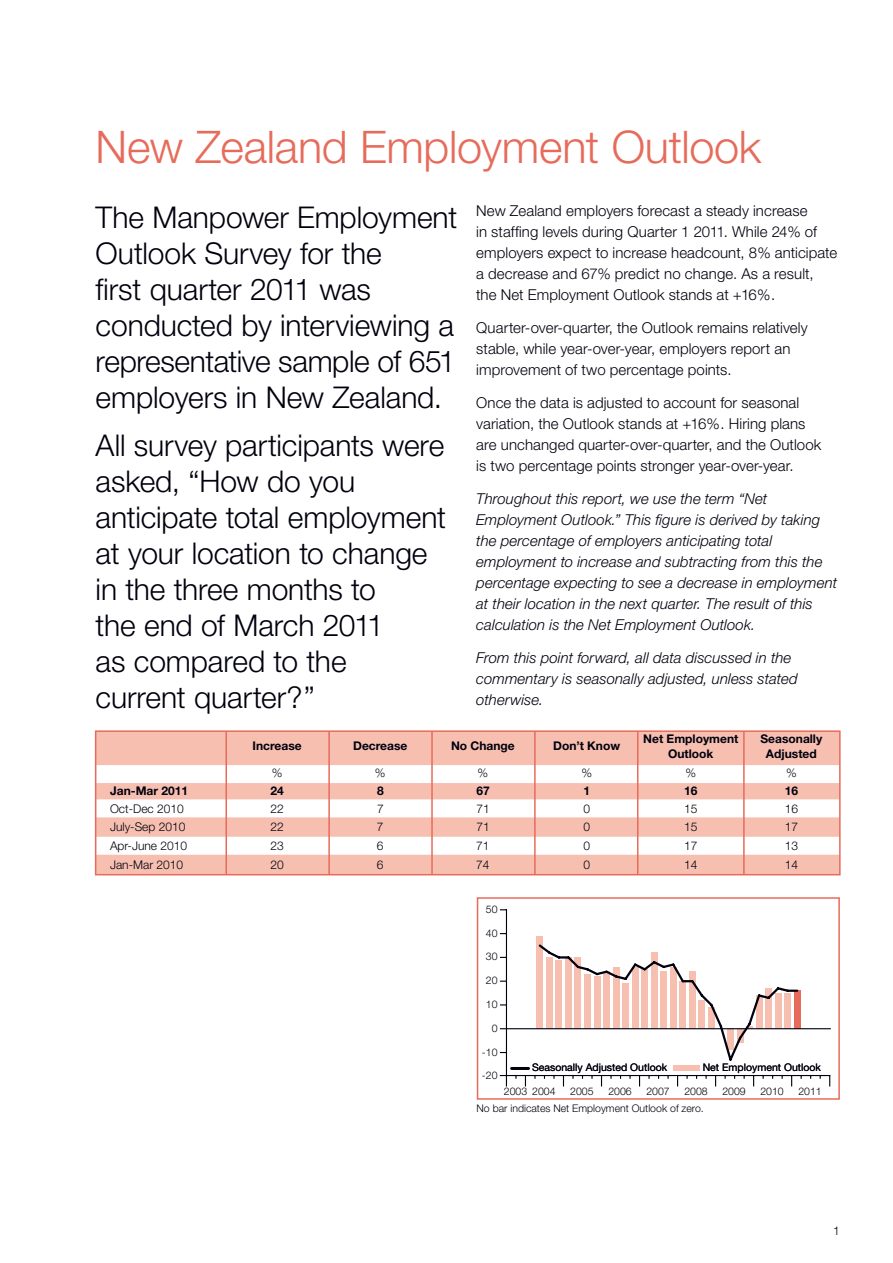
<style>
.page{position:relative;width:893px;height:1263px;background:#fff}
.page>*{position:absolute;margin:0;border:0;box-sizing:border-box;transform-origin:0 0}
.t1{font:300 45px "Helvetica Neue";letter-spacing:-.005em;color:#e76b5b}
.t2{font:300 30px/36px "Helvetica Neue";letter-spacing:-.005em;color:#00000e}
.t3{font:300 15px/21px "Helvetica Neue";letter-spacing:.005em;color:#00000e}
.t4{font:italic 300 15px/21px "Helvetica Neue";letter-spacing:.005em;color:#00000e}
.t5{font:300 12px "Helvetica Neue";color:#00000e}
.t6{font:700 12px/14.4px "Helvetica Neue";color:#00000e;text-align:center}
.t7{font:300 10.5px "Helvetica Neue";color:#00000e}
.t8{font:10.5px "Helvetica Neue";color:#00000e}
</style>
<div class="page">
<div style="left:96px;top:731px;width:744px;height:144px;background:#f6bfb0"></div>
<div style="left:96px;top:837px;width:744px;height:18px;background:#fff"></div>
<div style="left:96px;top:765px;width:744px;height:18px;background:#fff"></div>
<div style="left:96px;top:799px;width:744px;height:18px;background:#fff"></div>
<hr style="left:743px;top:731px;width:2px;height:144px;background:#e76b5b">
<hr style="left:637px;top:731px;width:1px;height:144px;background:#e76b5b">
<hr style="left:534px;top:731px;width:2px;height:143px;background:#e76b5b">
<hr style="left:431px;top:731px;width:2px;height:143px;background:#e76b5b">
<hr style="left:328px;top:731px;width:2px;height:144px;background:#e76b5b">
<hr style="left:225px;top:731px;width:2px;height:143px;background:#e76b5b">
<div style="left:95px;top:730px;width:745px;height:145px;border:2px solid #e76b5b"></div>
<div style="left:536px;top:936px;width:7px;height:93px;background:#f6bfb0"></div>
<div style="left:794px;top:991px;width:6px;height:38px;background:#e76b5b"></div>
<hr style="left:506px;top:909px;width:1px;height:168px;background:#00000e">
<svg style="left:500px;top:980px;width:6px;height:2px"></svg>
<hr style="left:500px;top:1028px;width:331px;height:1px;background:#00000e">
<div style="left:674px;top:1065px;width:26px;height:5px;background:#f6bfb0"></div>
<hr style="left:512px;top:1067px;width:16px;height:3px;background:#00000e">
<hr style="left:500px;top:1075px;width:330px;height:1px;background:#00000e">
<svg style="left:537px;top:944px;width:262px;height:117px"></svg>
<div style="left:477px;top:897px;width:363px;height:203px;border:2px solid #e76b5b"></div>
<h1 class="t1" style="left:96px;top:120px;width:667px">New Zealand Employment Outlook</h1>
<h2 class="t2" style="left:96px;top:198px;width:363px">The Manpower Employment<br>Outlook Survey for the<br>first quarter 2011 was conducted by interviewing a representative sample of 651 employers in New Zealand.</h2>
<h2 class="t2" style="left:96px;top:426px;width:352px">All survey participants were asked, “How do you anticipate total employment at your location to change in the three months to<br>the end of March 2011<br>as compared to the<br>current quarter?”</h2>
<p class="t3" style="left:476px;top:200px;width:362px">New Zealand employers forecast a steady increase<br>in staffing levels during Quarter 1 2011. While 24% of employers expect to increase headcount, 8% anticipate a decrease and 67% predict no change. As a result, the Net Employment Outlook stands at +16%.</p>
<p class="t3" style="left:476px;top:317px;width:333px">Quarter-over-quarter, the Outlook remains relatively stable, while year-over-year, employers report an improvement of two percentage points.</p>
<p class="t3" style="left:476px;top:392px;width:346px">Once the data is adjusted to account for seasonal variation, the Outlook stands at +16%. Hiring plans are unchanged quarter-over-quarter, and the Outlook is two percentage points stronger year-over-year.</p>
<p class="t4" style="left:476px;top:488px;width:362px">Throughout this report, we use the term “Net Employment Outlook.” This figure is derived by taking the percentage of employers anticipating total employment to increase and subtracting from this the percentage expecting to see a decrease in employment at their location in the next quarter. The result of this calculation is the Net Employment Outlook.</p>
<p class="t4" style="left:476px;top:647px;width:323px">From this point forward, all data discussed in the commentary is seasonally adjusted, unless stated otherwise.</p>
<p class="t6" style="left:253px;top:739px;width:51px">Increase</p>
<p class="t6" style="left:353px;top:739px;width:56px">Decrease</p>
<p class="t6" style="left:451px;top:739px;width:65px">No Change</p>
<p class="t6" style="left:553px;top:739px;width:68px">Don’t Know</p>
<p class="t6" style="left:643px;top:731px;width:97px">Net Employment<br>Outlook</p>
<p class="t6" style="left:760px;top:731px;width:63px">Seasonally<br>Adjusted</p>
<p class="t5" style="left:272px;top:765px;width:12px">%</p>
<p class="t5" style="left:375px;top:765px;width:12px">%</p>
<p class="t5" style="left:478px;top:765px;width:12px">%</p>
<p class="t5" style="left:581px;top:765px;width:12px">%</p>
<p class="t5" style="left:685px;top:765px;width:12px">%</p>
<p class="t5" style="left:786px;top:765px;width:12px">%</p>
<p class="t6" style="left:110px;top:783px;width:80px">Jan-Mar 2011</p>
<p class="t6" style="left:270px;top:783px;width:15px">24</p>
<p class="t6" style="left:377px;top:783px;width:8px">8</p>
<p class="t6" style="left:476px;top:783px;width:15px">67</p>
<p class="t6" style="left:583px;top:783px;width:8px">1</p>
<p class="t6" style="left:684px;top:783px;width:15px">16</p>
<p class="t6" style="left:785px;top:783px;width:15px">16</p>
<p class="t5" style="left:110px;top:801px;width:75px">Oct-Dec 2010</p>
<p class="t5" style="left:270px;top:801px;width:15px">22</p>
<p class="t5" style="left:377px;top:801px;width:8px">7</p>
<p class="t5" style="left:476px;top:801px;width:15px">71</p>
<p class="t5" style="left:583px;top:801px;width:8px">0</p>
<p class="t5" style="left:684px;top:801px;width:15px">15</p>
<p class="t5" style="left:785px;top:801px;width:15px">16</p>
<p class="t5" style="left:110px;top:819px;width:77px">July-Sep 2010</p>
<p class="t5" style="left:270px;top:819px;width:15px">22</p>
<p class="t5" style="left:377px;top:819px;width:8px">7</p>
<p class="t5" style="left:476px;top:819px;width:15px">71</p>
<p class="t5" style="left:583px;top:819px;width:8px">0</p>
<p class="t5" style="left:684px;top:819px;width:15px">15</p>
<p class="t5" style="left:785px;top:819px;width:15px">17</p>
<p class="t5" style="left:110px;top:838px;width:79px">Apr-June 2010</p>
<p class="t5" style="left:270px;top:838px;width:15px">23</p>
<p class="t5" style="left:377px;top:838px;width:8px">6</p>
<p class="t5" style="left:476px;top:838px;width:15px">71</p>
<p class="t5" style="left:583px;top:838px;width:8px">0</p>
<p class="t5" style="left:684px;top:838px;width:15px">17</p>
<p class="t5" style="left:785px;top:838px;width:15px">13</p>
<p class="t5" style="left:110px;top:857px;width:75px">Jan-Mar 2010</p>
<p class="t5" style="left:270px;top:857px;width:15px">20</p>
<p class="t5" style="left:377px;top:857px;width:8px">6</p>
<p class="t5" style="left:476px;top:857px;width:15px">74</p>
<p class="t5" style="left:583px;top:857px;width:8px">0</p>
<p class="t5" style="left:684px;top:857px;width:15px">14</p>
<p class="t5" style="left:785px;top:857px;width:15px">14</p>
<p class="t7" style="left:486px;top:903px;width:13px">50</p>
<p class="t7" style="left:486px;top:926px;width:13px">40</p>
<p class="t7" style="left:486px;top:950px;width:13px">30</p>
<p class="t7" style="left:486px;top:974px;width:13px">20</p>
<p class="t7" style="left:486px;top:998px;width:13px">10</p>
<p class="t7" style="left:492px;top:1021px;width:7px">0</p>
<p class="t7" style="left:482px;top:1045px;width:17px">-10</p>
<p class="t7" style="left:482px;top:1069px;width:17px">-20</p>
<p class="t8" style="left:532px;top:1061px;width:137px">Seasonally Adjusted Outlook</p>
<p class="t8" style="left:703px;top:1061px;width:120px">Net Employment Outlook</p>
<p class="t7" style="left:504px;top:1085px;width:53px">2003 2004</p>
<p class="t7" style="left:570px;top:1085px;width:25px">2005</p>
<p class="t7" style="left:608px;top:1085px;width:25px">2006</p>
<p class="t7" style="left:646px;top:1085px;width:25px">2007</p>
<p class="t7" style="left:684px;top:1085px;width:25px">2008</p>
<p class="t7" style="left:722px;top:1085px;width:25px">2009</p>
<p class="t7" style="left:760px;top:1085px;width:25px">2010</p>
<p class="t7" style="left:798px;top:1085px;width:25px">2011</p>
<p class="t7" style="left:476px;top:1101px;width:229px">No bar indicates Net Employment Outlook of zero.</p>
<p class="t5" style="left:833px;top:1224px;width:8px">1</p>
</div>
